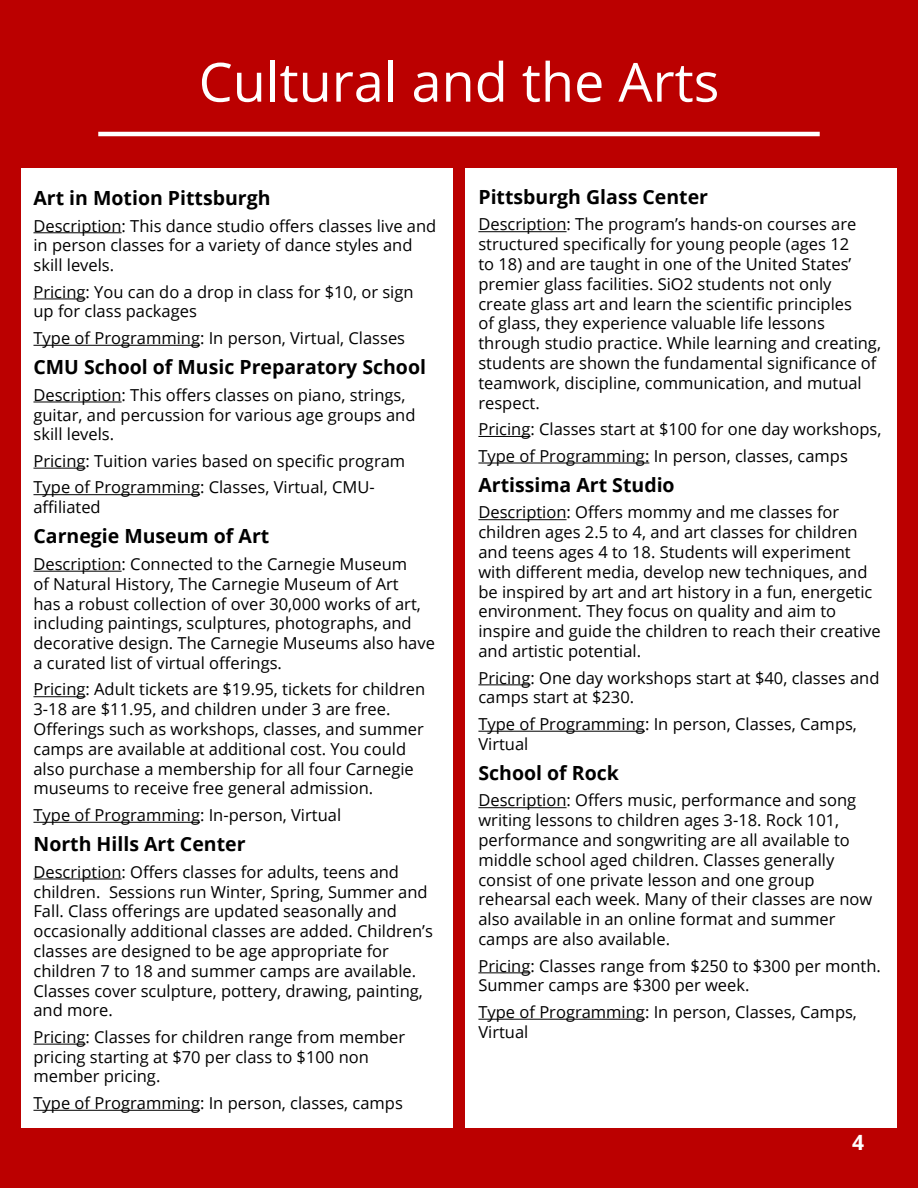
<style>
.page{position:relative;width:918px;height:1188px;background:#b00}
.page>*{position:absolute;margin:0;border:0;box-sizing:border-box;transform-origin:0 0}
.t1{font:54px "Open Sans";color:#fff}
.t2{font:700 21px "Open Sans";color:#fff}
.t3{font:700 19.5px "Open Sans";color:#000}
.t4{font:16.5px/19.8px "Open Sans";color:#000}
</style>
<div class="page">
<hr style="left:98px;top:132px;width:722px;height:4px;background:#fff">
<div style="left:465px;top:168px;width:432px;height:960px;background:#fff"></div>
<hr style="left:478px;top:231px;width:89px;height:1px;background:#000">
<hr style="left:478px;top:436px;width:52px;height:1px;background:#000">
<hr style="left:478px;top:463px;width:171px;height:1px;background:#000">
<hr style="left:478px;top:519px;width:89px;height:1px;background:#000">
<hr style="left:478px;top:684px;width:52px;height:1px;background:#000">
<hr style="left:478px;top:731px;width:167px;height:1px;background:#000">
<hr style="left:478px;top:807px;width:89px;height:1px;background:#000">
<hr style="left:478px;top:972px;width:52px;height:1px;background:#000">
<hr style="left:478px;top:1019px;width:167px;height:1px;background:#000">
<div style="left:21px;top:168px;width:432px;height:960px;background:#fff"></div>
<hr style="left:33px;top:232px;width:89px;height:1px;background:#000">
<hr style="left:33px;top:299px;width:53px;height:1px;background:#000">
<hr style="left:33px;top:345px;width:167px;height:1px;background:#000">
<hr style="left:33px;top:402px;width:89px;height:1px;background:#000">
<hr style="left:33px;top:468px;width:53px;height:1px;background:#000">
<hr style="left:33px;top:494px;width:167px;height:1px;background:#000">
<hr style="left:33px;top:571px;width:89px;height:1px;background:#000">
<hr style="left:33px;top:696px;width:53px;height:1px;background:#000">
<hr style="left:33px;top:822px;width:167px;height:1px;background:#000">
<hr style="left:33px;top:879px;width:89px;height:1px;background:#000">
<hr style="left:33px;top:1044px;width:53px;height:1px;background:#000">
<hr style="left:33px;top:1110px;width:167px;height:1px;background:#000">
<h1 class="t1" style="left:199px;top:45px;width:522px">Cultural and the Arts</h1>
<p class="t3" style="left:33px;top:184px;width:239px">Art in Motion Pittsburgh</p>
<p class="t4" style="left:33px;top:215px;width:404px">Description: This dance studio offers classes live and in person classes for a variety of dance styles and skill levels.</p>
<p class="t4" style="left:33px;top:281px;width:382px">Pricing: You can do a drop in class for $10, or sign up for class packages</p>
<p class="t4" style="left:33px;top:328px;width:373px">Type of Programming: In person, Virtual, Classes</p>
<p class="t3" style="left:33px;top:353px;width:394px">CMU School of Music Preparatory School</p>
<p class="t4" style="left:33px;top:384px;width:384px">Description: This offers classes on piano, strings, guitar, and percussion for various age groups and skill levels.</p>
<p class="t4" style="left:33px;top:447px;width:373px;line-height:26.5px">Pricing: Tuition varies based on specific program<br>Type of Programming: Classes, Virtual, CMU-</p>
<p class="t4" style="left:33px;top:497px;width:69px">affiliated</p>
<p class="t3" style="left:33px;top:523px;width:237px">Carnegie Museum of Art</p>
<p class="t4" style="left:33px;top:554px;width:403px">Description: Connected to the Carnegie Museum<br>of Natural History, The Carnegie Museum of Art<br>has a robust collection of over 30,000 works of art, including paintings, sculptures, photographs, and decorative design. The Carnegie Museums also have a curated list of virtual offerings.</p>
<p class="t4" style="left:33px;top:679px;width:393px">Pricing: Adult tickets are $19.95, tickets for children 3-18 are $11.95, and children under 3 are free.<br>Offerings such as workshops, classes, and summer camps are available at additional cost. You could also purchase a membership for all four Carnegie museums to receive free general admission.</p>
<p class="t4" style="left:33px;top:805px;width:309px">Type of Programming: In-person, Virtual</p>
<p class="t3" style="left:33px;top:830px;width:214px">North Hills Art Center</p>
<p class="t4" style="left:33px;top:861px;width:401px">Description: Offers classes for adults, teens and children. Sessions run Winter, Spring, Summer and Fall. Class offerings are updated seasonally and occasionally additional classes are added. Children’s classes are designed to be age appropriate for children 7 to 18 and summer camps are available.<br>Classes cover sculpture, pottery, drawing, painting, and more.</p>
<p class="t4" style="left:33px;top:1027px;width:373px">Pricing: Classes for children range from member pricing starting at $70 per class to $100 non member pricing.</p>
<p class="t4" style="left:33px;top:1093px;width:371px">Type of Programming: In person, classes, camps</p>
<p class="t3" style="left:478px;top:183px;width:231px">Pittsburgh Glass Center</p>
<p class="t4" style="left:478px;top:214px;width:404px">Description: The program’s hands-on courses are structured specifically for young people (ages 12<br>to 18) and are taught in one of the United States’ premier glass facilities. SiO2 students not only create glass art and learn the scientific principles<br>of glass, they experience valuable life lessons through studio practice. While learning and creating, students are shown the fundamental significance of teamwork, discipline, communication, and mutual respect.</p>
<p class="t4" style="left:478px;top:416px;width:404px;line-height:26.5px">Pricing: Classes start at $100 for one day workshops,<br>Type of Programming: In person, classes, camps</p>
<p class="t3" style="left:478px;top:471px;width:198px">Artissima Art Studio</p>
<p class="t4" style="left:478px;top:502px;width:404px">Description: Offers mommy and me classes for children ages 2.5 to 4, and art classes for children and teens ages 4 to 18. Students will experiment with different media, develop new techniques, and be inspired by art and art history in a fun, energetic environment. They focus on quality and aim to inspire and guide the children to reach their creative and artistic potential.</p>
<p class="t4" style="left:478px;top:667px;width:403px">Pricing: One day workshops start at $40, classes and camps start at $230.</p>
<p class="t4" style="left:478px;top:714px;width:380px">Type of Programming: In person, Classes, Camps,<br>Virtual</p>
<p class="t3" style="left:478px;top:759px;width:142px">School of Rock</p>
<p class="t4" style="left:478px;top:790px;width:396px">Description: Offers music, performance and song writing lessons to children ages 3-18. Rock 101, performance and songwriting are all available to middle school aged children. Classes generally consist of one private lesson and one group rehearsal each week. Many of their classes are now also available in an online format and summer camps are also available.</p>
<p class="t4" style="left:478px;top:955px;width:404px">Pricing: Classes range from $250 to $300 per month.<br>Summer camps are $300 per week.</p>
<p class="t4" style="left:478px;top:1002px;width:380px">Type of Programming: In person, Classes, Camps,<br>Virtual</p>
<p class="t2" style="left:852px;top:1128px;width:13px">4</p>
</div>
